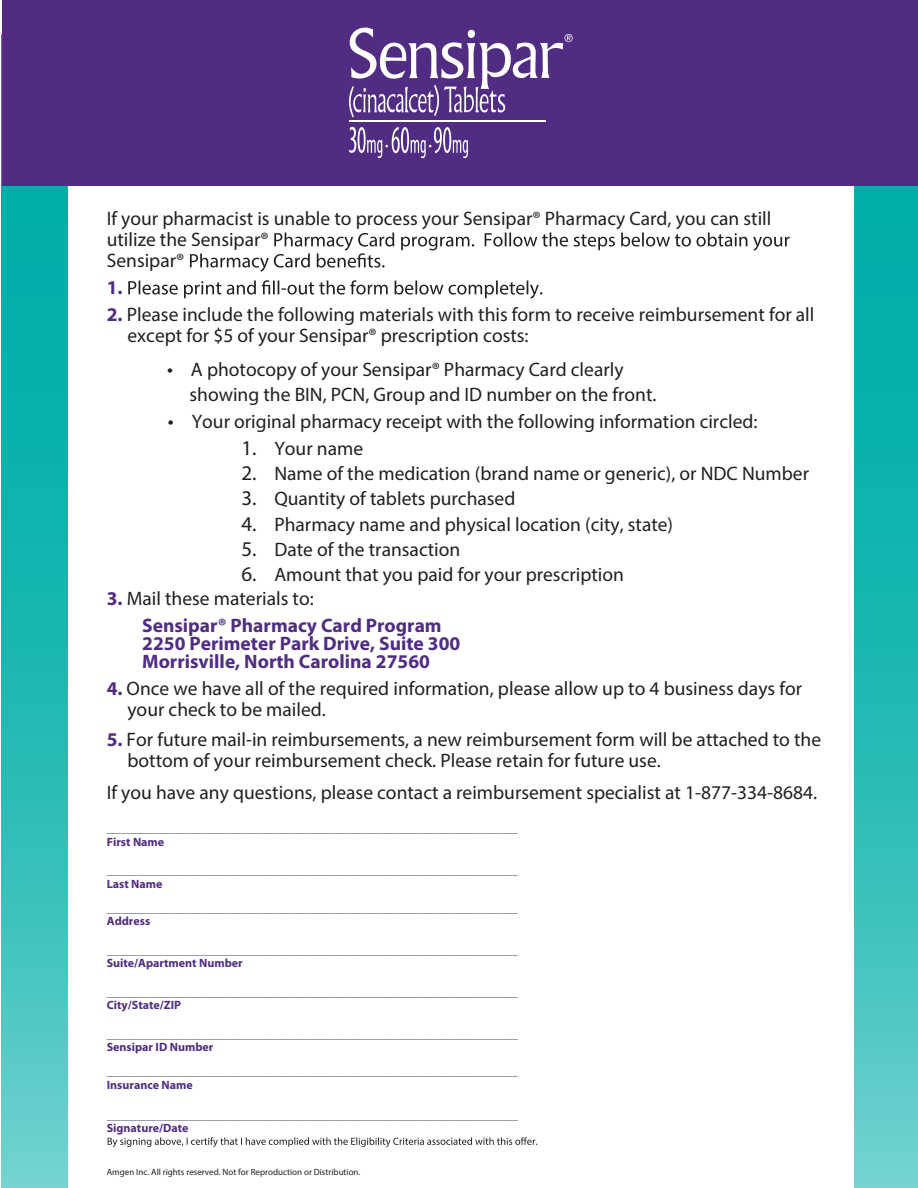
<style>
.page{position:relative;width:918px;height:1188px;background:#fff}
.page>*{position:absolute;margin:0;border:0;box-sizing:border-box;transform-origin:0 0}
.t1{font:19.5px/21px "Myriad Pro";color:#231f20}
.t2{font:700 19.5px/27px "Myriad Pro";color:#502d82}
.t3{font:15px "Myriad Pro";color:#77838f}
.t4{font:700 12px "Myriad Pro";color:#502d82}
.t5{font:9px "Myriad Pro";color:#231f20}
.s1{font-weight:700;color:#502d82}
.s2{font-size:21px}
.s3{font-weight:400;color:#231f20}
</style>
<div class="page">
<svg style="left:190px;top:233px;width:600px;height:39px"></svg>
<svg style="left:128px;top:280px;width:414px;height:19px"></svg>
<svg style="left:108px;top:1137px;width:429px;height:10px"></svg>
<svg style="left:2px;top:186px;width:65px;height:1002px;background:#28bbb6"></svg>
<svg style="left:854px;top:186px;width:64px;height:1002px;background:#28bbb6"></svg>
<div style="left:2px;top:0;width:916px;height:186px;background:#502d82"></div>
<hr style="left:349px;top:120px;width:197px;height:2px;background:#fff">
<svg style="left:349px;top:28px;width:224px;height:90px"></svg>
<svg style="left:349px;top:127px;width:119px;height:31px"></svg>
<p class="t1" style="left:107px;top:208px;width:666px">If your pharmacist is unable to process your Sensipar® Pharmacy Card, you can still utilize the Sensipar®<br>Sensipar®</p>
<p class="t2" style="left:107px;top:274px;width:17px">1.</p>
<p class="t1" style="left:127px;top:304px;width:689px;text-indent:-21px"><span class="s1">2.</span> Please include the following materials with this form to receive reimbursement for all except for $5 of your Sensipar® prescription costs:</p>
<p class="t1" style="left:189px;top:357px;width:469px;line-height:25.2px;text-indent:-22px"><span class="s2">•</span> A photocopy of your Sensipar® Pharmacy Card clearly showing the BIN, PCN, Group and ID number on the front.</p>
<p class="t1" style="left:168px;top:411px;width:591px"><span class="s2">•</span> Your original pharmacy receipt with the following information circled:</p>
<p class="t1" style="left:241px;top:438px;width:123px"><span class="s2">1.</span> Your name</p>
<p class="t1" style="left:241px;top:463px;width:569px"><span class="s2">2.</span> Name of the medication (brand name or generic), or NDC Number</p>
<p class="t1" style="left:241px;top:488px;width:275px"><span class="s2">3.</span> Quantity of tablets purchased</p>
<p class="t1" style="left:241px;top:513px;width:433px"><span class="s2">4.</span> Pharmacy name and physical location (city, state)</p>
<p class="t1" style="left:241px;top:539px;width:220px"><span class="s2">5.</span> Date of the transaction</p>
<p class="t1" style="left:241px;top:564px;width:384px"><span class="s2">6.</span> Amount that you paid for your prescription</p>
<p class="t2" style="left:142px;top:584px;width:301px;text-indent:-35px">3. <span class="s3">Mail these materials to:<br></span>Sensipar® Pharmacy Card Program</p>
<p class="t2" style="left:142px;top:634px;width:320px;line-height:18px">2250 Perimeter Park Drive, Suite 300<br>Morrisville, North Carolina 27560</p>
<p class="t1" style="left:127px;top:678px;width:676px;text-indent:-21px"><span class="s1">4.</span> Once we have all of the required information, please allow up to 4 business days for your check to be mailed.</p>
<p class="t1" style="left:127px;top:729px;width:695px;text-indent:-21px"><span class="s1">5.</span> For future mail-in reimbursements, a new reimbursement form will be attached to the bottom of your reimbursement check. Please retain for future use.</p>
<p class="t1" style="left:107px;top:782px;width:712px">If you have any questions, please contact a reimbursement specialist at 1-877-334-8684.</p>
<p class="t3" style="left:107px;top:818px;width:413px">_______________________________________________________</p>
<p class="t4" style="left:107px;top:834px;width:59px">First Name</p>
<p class="t3" style="left:107px;top:860px;width:413px">_______________________________________________________</p>
<p class="t4" style="left:107px;top:876px;width:57px">Last Name</p>
<p class="t3" style="left:107px;top:897px;width:413px">_______________________________________________________</p>
<p class="t4" style="left:107px;top:913px;width:45px">Address</p>
<p class="t3" style="left:107px;top:939px;width:413px">_______________________________________________________</p>
<p class="t4" style="left:107px;top:955px;width:138px">Suite/Apartment Number</p>
<p class="t3" style="left:107px;top:981px;width:413px">_______________________________________________________</p>
<p class="t4" style="left:107px;top:997px;width:76px">City/State/ZIP</p>
<p class="t3" style="left:107px;top:1023px;width:413px">_______________________________________________________</p>
<p class="t4" style="left:107px;top:1039px;width:108px">Sensipar ID Number</p>
<p class="t3" style="left:107px;top:1061px;width:413px">_______________________________________________________</p>
<p class="t4" style="left:107px;top:1077px;width:88px">Insurance Name</p>
<p class="t3" style="left:107px;top:1104px;width:413px">_______________________________________________________</p>
<p class="t4" style="left:107px;top:1120px;width:83px">Signature/Date</p>
<p class="t5" style="left:107px;top:1166px;width:255px">Amgen Inc. All rights reserved. Not for Reproduction or Distribution.</p>
</div>
